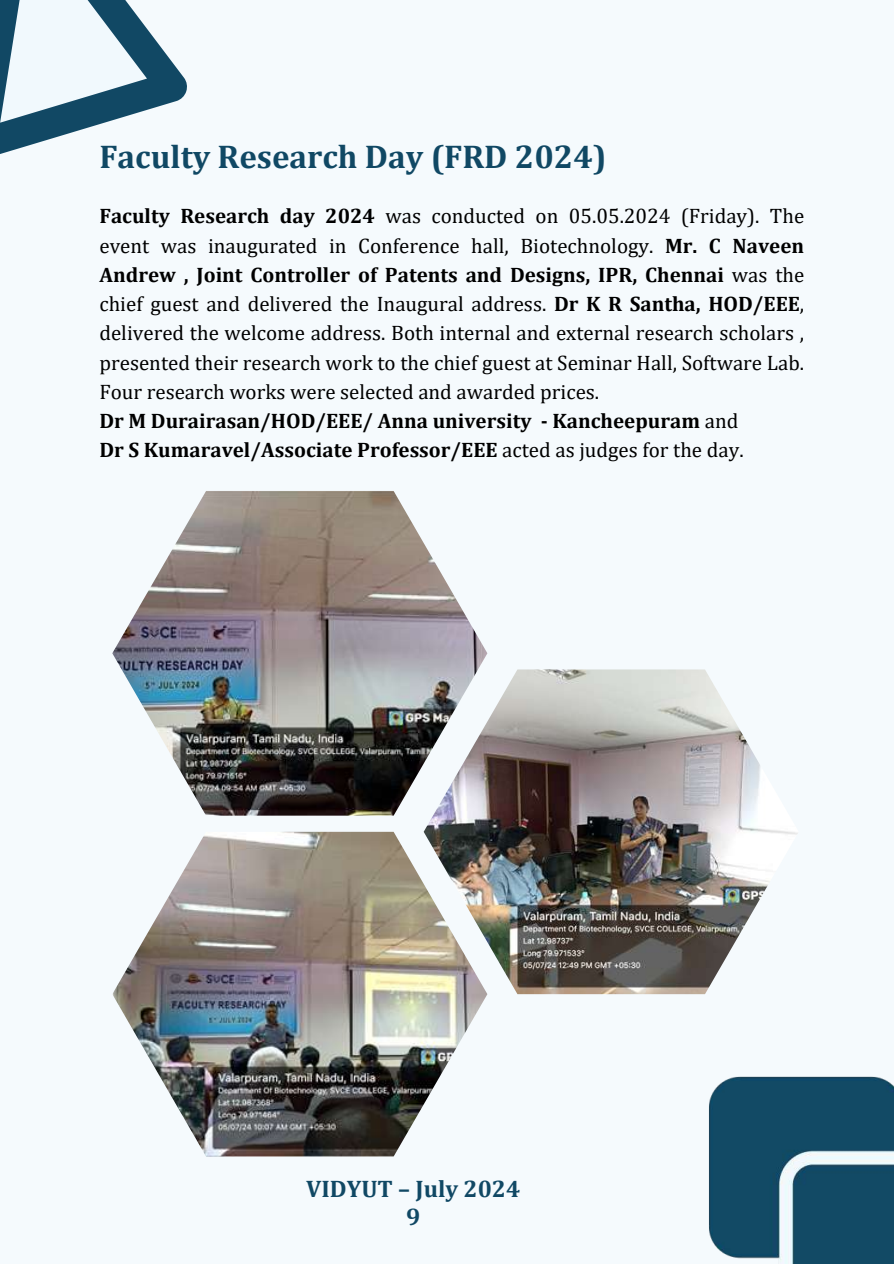
<style>
.page{position:relative;width:894px;height:1264px;background:#fff}
.page>*{position:absolute;margin:0;border:0;box-sizing:border-box;transform-origin:0 0}
.t1{font:700 33px "Cambria";color:#104864}
.t2{font:700 24px/28.2px "Cambria";color:#104864;text-align:center}
.t3{font:21px/29.2px "Cambria";color:#000}
.s1{font-weight:700}
</style>
<div class="page">
<div style="left:0;top:0;width:893px;height:1263px;background:#f5fafd"></div>
<svg style="left:0;top:0;width:187px;height:154px"></svg>
<img style="left:709px;top:1076px;width:184px;height:187px">
<img style="left:424px;top:669px;width:374px;height:325px">
<img style="left:112px;top:831px;width:375px;height:325px">
<img style="left:112px;top:491px;width:375px;height:324px">
<h1 class="t1" style="left:99px;top:137px;width:508px">Faculty Research Day (FRD 2024)</h1>
<p class="t3" style="left:99px;top:201px;width:706px"><span class="s1">Faculty Research day 2024</span> was conducted on 05.05.2024 (Friday). The event was inaugurated in Conference hall, Biotechnology. <span class="s1">Mr. C Naveen Andrew , Joint Controller of Patents and Designs, IPR, Chennai</span> was the chief guest and delivered the Inaugural address. <span class="s1">Dr K R Santha, HOD/EEE</span>, delivered the welcome address. Both internal and external research scholars , presented their research work to the chief guest at Seminar Hall, Software Lab.<br>Four research works were selected and awarded prices.<br><span class="s1">Dr M Durairasan/HOD/EEE/ Anna university - Kancheepuram</span> and<br><span class="s1">Dr S Kumaravel/Associate Professor/EEE</span> acted as judges for the day.</p>
<p class="t2" style="left:306px;top:1174px;width:215px">VIDYUT – July 2024<br>9</p>
</div>
